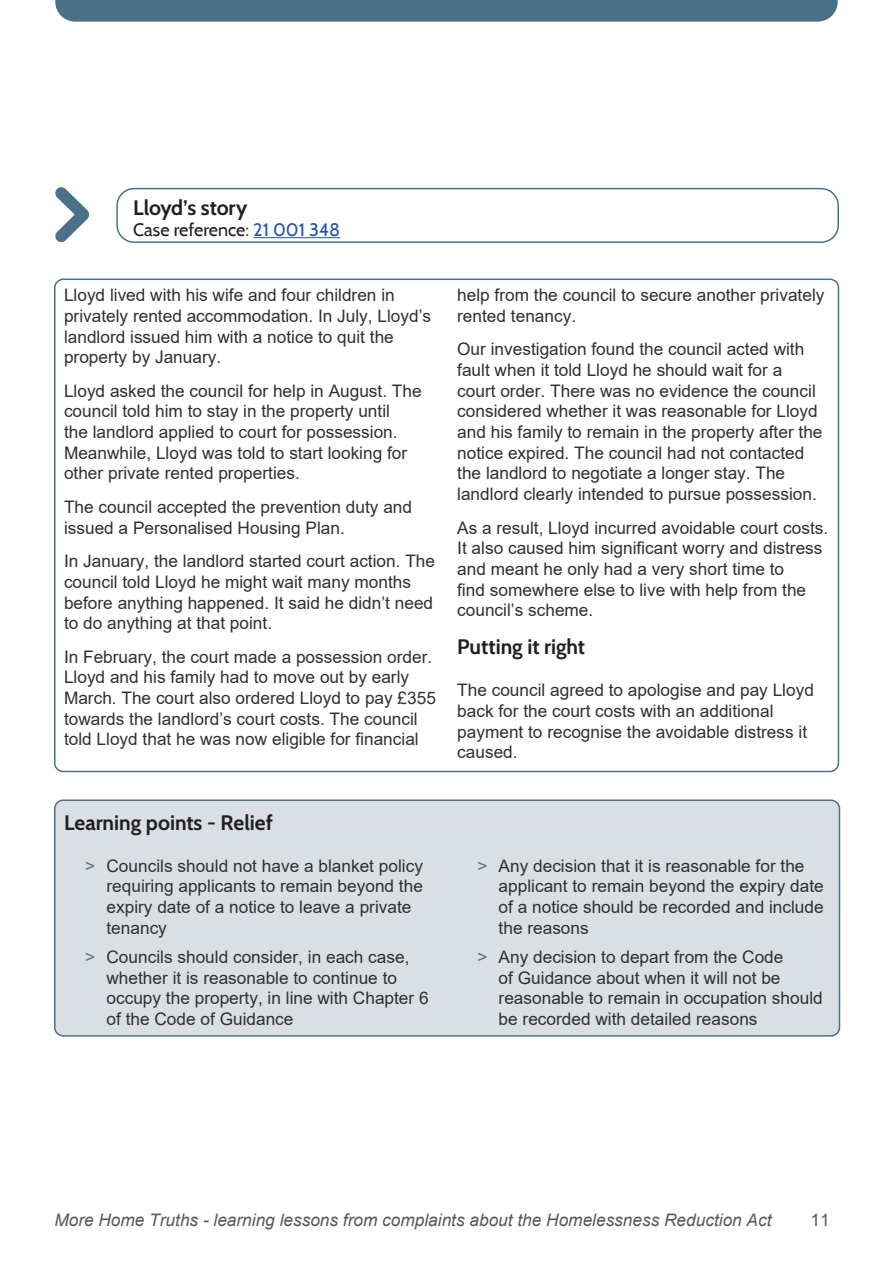
<style>
.page{position:relative;width:893px;height:1263px;background:#fff}
.page>*{position:absolute;margin:0;border:0;box-sizing:border-box;transform-origin:0 0}
.Case_study_title_-_H{font:700 21px "Cabin";letter-spacing:-.005em;color:#231f20}
.Span_case{font:700 21px "Cabin";color:#231f20}
.Case_study_title_-_H-2{font:18px "Cabin";color:#231f20}
.Body_text{font:17.25px/20.7px "Arial";color:#312f30}
.t1{font:italic 17.25px "Arial";color:#57585a}
.t2{font:17.25px "Arial";color:#57585a}
.s1{color:#1e56a6}
.s2{color:#52768e}
</style>
<div class="page">
<div style="left:55px;top:0;width:783px;height:22px;background:#4b7189"></div>
<div style="left:116px;top:188px;width:723px;height:55px;border:2px solid #4b7189;border-radius:17px"></div>
<hr style="left:253px;top:237px;width:87px;height:1px;background:#1e56a6">
<svg style="left:55px;top:187px;width:35px;height:56px"></svg>
<div style="left:55px;top:800px;width:784px;height:236px;background:#dadfe3;border-radius:9px"></div>
<div style="left:54px;top:799px;width:786px;height:238px;border:2px solid #4b7189;border-radius:9px"></div>
<h2 class="Case_study_title_-_H" style="left:133px;top:191px;width:116px">Lloyd’s story</h2>
<h2 class="Case_study_title_-_H-2" style="left:133px;top:219px;width:208px">Case reference: <span class="s1">21 001 348</span></h2>
<p class="Body_text" style="left:64px;top:285px;width:369px">Lloyd lived with his wife and four children in privately rented accommodation. In July, Lloyd’s landlord issued him with a notice to quit the property by January.</p>
<p class="Body_text" style="left:64px;top:380px;width:359px">Lloyd asked the council for help in August. The council told him to stay in the property until<br>the landlord applied to court for possession.<br>Meanwhile, Lloyd was told to start looking for other private rented properties.</p>
<p class="Body_text" style="left:64px;top:496px;width:350px">The council accepted the prevention duty and issued a Personalised Housing Plan.</p>
<p class="Body_text" style="left:64px;top:551px;width:373px">In January, the landlord started court action. The council told Lloyd he might wait many months before anything happened. It said he didn’t need to do anything at that point.</p>
<p class="Body_text" style="left:64px;top:646px;width:373px">In February, the court made a possession order.<br>Lloyd and his family had to move out by early March. The court also ordered Lloyd to pay £355 towards the landlord’s court costs. The council told Lloyd that he was now eligible for financial</p>
<p class="Body_text" style="left:457px;top:285px;width:369px">help from the council to secure another privately rented tenancy.</p>
<p class="Body_text" style="left:457px;top:339px;width:367px">Our investigation found the council acted with fault when it told Lloyd he should wait for a court order. There was no evidence the council considered whether it was reasonable for Lloyd and his family to remain in the property after the notice expired. The council had not contacted the landlord to negotiate a longer stay. The landlord clearly intended to pursue possession.</p>
<p class="Body_text" style="left:457px;top:517px;width:373px">As a result, Lloyd incurred avoidable court costs.<br>It also caused him significant worry and distress and meant he only had a very short time to<br>find somewhere else to live with help from the council’s scheme.</p>
<h2 class="Case_study_title_-_H" style="left:457px;top:630px;width:129px">Putting it right</h2>
<p class="Body_text" style="left:457px;top:680px;width:358px">The council agreed to apologise and pay Lloyd back for the court costs with an additional payment to recognise the avoidable distress it caused.</p>
<p class="Span_case" style="left:64px;top:806px;width:210px">Learning points - Relief</p>
<p class="Body_text" style="left:107px;top:855px;width:318px;text-indent:-21px"><span class="s2">&gt;</span> Councils should not have a blanket policy requiring applicants to remain beyond the expiry date of a notice to leave a private tenancy</p>
<p class="Body_text" style="left:107px;top:946px;width:324px;text-indent:-21px"><span class="s2">&gt;</span> Councils should consider, in each case, whether it is reasonable to continue to occupy the property, in line with Chapter 6 of the Code of Guidance</p>
<p class="Body_text" style="left:499px;top:855px;width:327px;text-indent:-21px"><span class="s2">&gt;</span> Any decision that it is reasonable for the applicant to remain beyond the expiry date of a notice should be recorded and include the reasons</p>
<p class="Body_text" style="left:499px;top:946px;width:326px;text-indent:-21px"><span class="s2">&gt;</span> Any decision to depart from the Code<br>of Guidance about when it will not be reasonable to remain in occupation should be recorded with detailed reasons</p>
<p class="t1" style="left:54px;top:1208px;width:719px">More Home Truths - learning lessons from complaints about the Homelessness Reduction Act</p>
<p class="t2" style="left:811px;top:1207px;width:21px">11</p>
</div>
